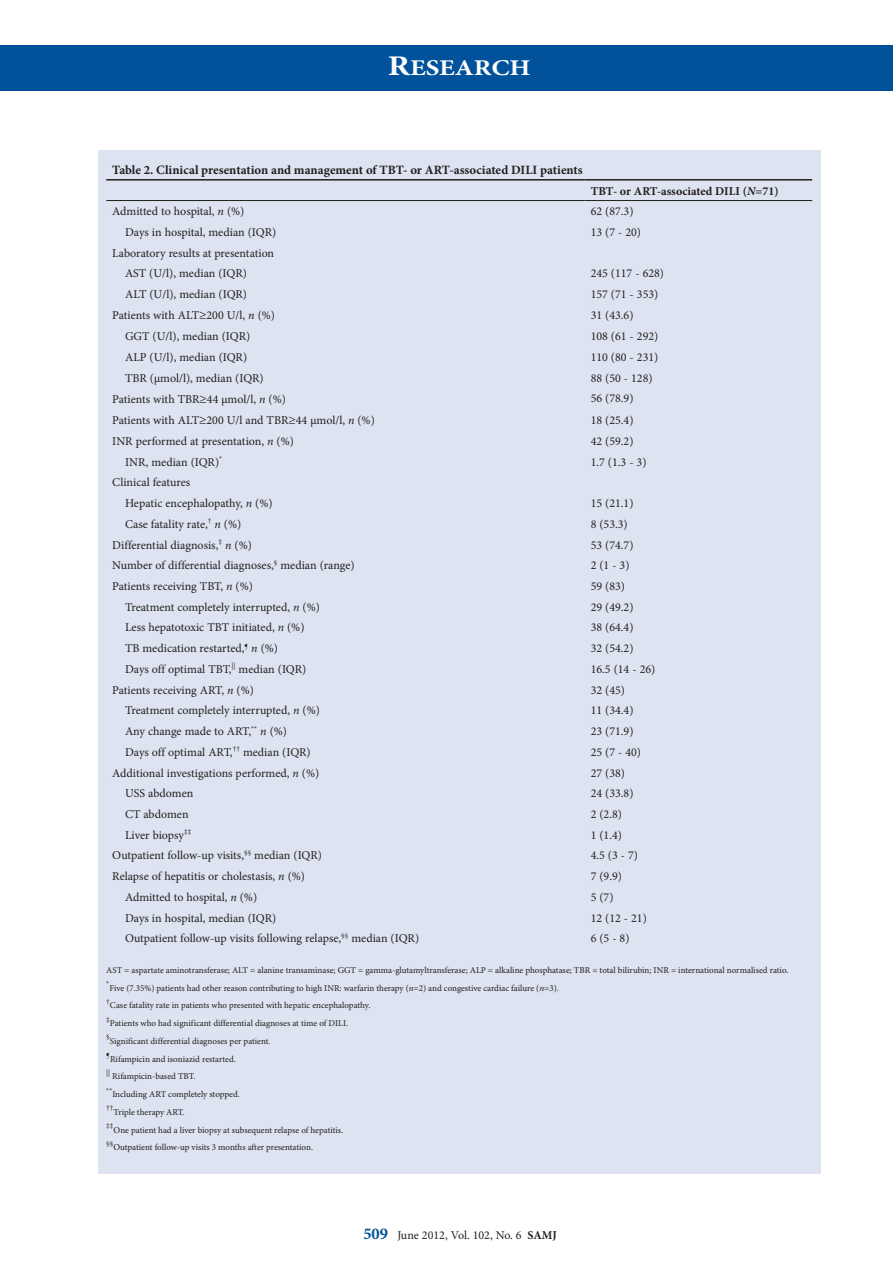
<style>
.page{position:relative;width:893px;height:1263px;background:#fff}
.page>*{position:absolute;margin:0;border:0;box-sizing:border-box;transform-origin:0 0}
.t1{font:700 22.5px "Minion Pro";color:#fff;scale:1.2 1}
.TABLE_HEAD{font:700 12.75px "Minion Pro";color:#231f20}
.TABLE_COPY{font:12px "Minion Pro";color:#231f20}
.TABLE_COPY_INDENT{font:12px "Minion Pro";letter-spacing:-.005em;color:#231f20}
.TABLE_COPY-2{font:700 12px "Minion Pro";color:#231f20}
.TABLE_FOOT{font:9px "Minion Pro";color:#231f20}
.TABLE_FOOT-2{font:7.5px "Minion Pro";color:#231f20}
.s1{font-size:28.5px}
.s2{font-style:italic}
.s3{font-size:12.75px}
.s4{font-weight:700;font-size:16.5px;color:#01529a}
.s5{font-weight:700}
</style>
<div class="page">
<div style="left:0;top:45px;width:893px;height:45px;background:#01529a"></div>
<div style="left:98px;top:150px;width:723px;height:1023px;background:#dde3f0"></div>
<hr style="left:106px;top:179px;width:479px;height:2px;background:#231f20">
<hr style="left:585px;top:179px;width:227px;height:2px;background:#231f20">
<hr style="left:106px;top:200px;width:479px;height:1px;background:#231f20">
<hr style="left:585px;top:200px;width:227px;height:1px;background:#231f20">
<h1 class="t1" style="left:388px;top:52px;width:121px"><span class="s1">R</span>ESEARCH</h1>
<p class="TABLE_HEAD" style="left:112px;top:161px;width:472px">Table 2. Clinical presentation and management of TBT- or ART-associated DILI patients</p>
<p class="TABLE_COPY-2" style="left:591px;top:182px;width:189px">TBT- or ART-associated DILI (<span class="s2">N</span>=71)</p>
<p class="TABLE_COPY" style="left:112px;top:203px;width:134px">Admitted to hospital, <span class="s2">n</span> (%)</p>
<p class="TABLE_COPY" style="left:591px;top:203px;width:44px">62 (87.3)</p>
<p class="TABLE_COPY_INDENT" style="left:125px;top:224px;width:153px">Days in hospital, median (IQR)</p>
<p class="TABLE_COPY" style="left:591px;top:224px;width:52px">13 (7 - 20)</p>
<p class="TABLE_COPY" style="left:112px;top:245px;width:163px">Laboratory results at presentation</p>
<p class="TABLE_COPY_INDENT" style="left:125px;top:266px;width:123px">AST (U/l), median (IQR)</p>
<p class="TABLE_COPY" style="left:591px;top:266px;width:75px">245 (117 - 628)</p>
<p class="TABLE_COPY_INDENT" style="left:125px;top:286px;width:124px">ALT (U/l), median (IQR)</p>
<p class="TABLE_COPY" style="left:591px;top:286px;width:69px">157 (71 - 353)</p>
<p class="TABLE_COPY" style="left:112px;top:308px;width:164px">Patients with ALT<span class="s3">≥</span>200 U/l, <span class="s2">n</span> (%)</p>
<p class="TABLE_COPY" style="left:591px;top:307px;width:44px">31 (43.6)</p>
<p class="TABLE_COPY_INDENT" style="left:125px;top:328px;width:127px">GGT (U/l), median (IQR)</p>
<p class="TABLE_COPY" style="left:591px;top:328px;width:69px">108 (61 - 292)</p>
<p class="TABLE_COPY_INDENT" style="left:125px;top:349px;width:124px">ALP (U/l), median (IQR)</p>
<p class="TABLE_COPY" style="left:591px;top:349px;width:69px">110 (80 - 231)</p>
<p class="TABLE_COPY_INDENT" style="left:125px;top:370px;width:140px">TBR (µmol/l), median (IQR)</p>
<p class="TABLE_COPY" style="left:591px;top:370px;width:63px">88 (50 - 128)</p>
<p class="TABLE_COPY" style="left:112px;top:391px;width:175px">Patients with TBR<span class="s3">≥</span>44 µmol/l, <span class="s2">n</span> (%)</p>
<p class="TABLE_COPY" style="left:591px;top:390px;width:44px">56 (78.9)</p>
<p class="TABLE_COPY" style="left:112px;top:412px;width:264px">Patients with ALT<span class="s3">≥</span>200 U/l and TBR<span class="s3">≥</span>44 µmol/l, <span class="s2">n</span> (%)</p>
<p class="TABLE_COPY" style="left:591px;top:412px;width:44px">18 (25.4)</p>
<p class="TABLE_COPY" style="left:112px;top:433px;width:183px">INR performed at presentation, <span class="s2">n</span> (%)</p>
<p class="TABLE_COPY" style="left:591px;top:433px;width:44px">42 (59.2)</p>
<p class="TABLE_COPY_INDENT" style="left:125px;top:454px;width:99px">INR, median (IQR)<sup>*</sup></p>
<p class="TABLE_COPY" style="left:591px;top:454px;width:57px">1.7 (1.3 - 3)</p>
<p class="TABLE_COPY" style="left:112px;top:474px;width:79px">Clinical features</p>
<p class="TABLE_COPY_INDENT" style="left:125px;top:495px;width:149px">Hepatic encephalopathy, <span class="s2">n</span> (%)</p>
<p class="TABLE_COPY" style="left:591px;top:495px;width:44px">15 (21.1)</p>
<p class="TABLE_COPY_INDENT" style="left:125px;top:516px;width:118px">Case fatality rate,<sup>†</sup> <span class="s2">n</span> (%)</p>
<p class="TABLE_COPY" style="left:591px;top:516px;width:39px">8 (53.3)</p>
<p class="TABLE_COPY" style="left:112px;top:537px;width:141px">Differential diagnosis,<sup>‡</sup> <span class="s2">n</span> (%)</p>
<p class="TABLE_COPY" style="left:591px;top:537px;width:44px">53 (74.7)</p>
<p class="TABLE_COPY" style="left:112px;top:557px;width:244px">Number of differential diagnoses,<sup>§</sup> median (range)</p>
<p class="TABLE_COPY" style="left:591px;top:557px;width:40px">2 (1 - 3)</p>
<p class="TABLE_COPY" style="left:112px;top:578px;width:142px">Patients receiving TBT, <span class="s2">n</span> (%)</p>
<p class="TABLE_COPY" style="left:591px;top:578px;width:36px">59 (83)</p>
<p class="TABLE_COPY_INDENT" style="left:125px;top:599px;width:196px">Treatment completely interrupted, <span class="s2">n</span> (%)</p>
<p class="TABLE_COPY" style="left:591px;top:599px;width:44px">29 (49.2)</p>
<p class="TABLE_COPY_INDENT" style="left:125px;top:619px;width:181px">Less hepatotoxic TBT initiated, <span class="s2">n</span> (%)</p>
<p class="TABLE_COPY" style="left:591px;top:619px;width:44px">38 (64.4)</p>
<p class="TABLE_COPY_INDENT" style="left:125px;top:640px;width:155px">TB medication restarted,<sup>¶</sup> <span class="s2">n</span> (%)</p>
<p class="TABLE_COPY" style="left:591px;top:640px;width:44px">32 (54.2)</p>
<p class="TABLE_COPY_INDENT" style="left:125px;top:661px;width:183px">Days off optimal TBT,<sup>||</sup> median (IQR)</p>
<p class="TABLE_COPY" style="left:591px;top:661px;width:66px">16.5 (14 - 26)</p>
<p class="TABLE_COPY" style="left:112px;top:682px;width:143px">Patients receiving ART, <span class="s2">n</span> (%)</p>
<p class="TABLE_COPY" style="left:591px;top:682px;width:36px">32 (45)</p>
<p class="TABLE_COPY_INDENT" style="left:125px;top:702px;width:196px">Treatment completely interrupted, <span class="s2">n</span> (%)</p>
<p class="TABLE_COPY" style="left:591px;top:702px;width:44px">11 (34.4)</p>
<p class="TABLE_COPY_INDENT" style="left:125px;top:723px;width:163px">Any change made to ART,<sup>**</sup> <span class="s2">n</span> (%)</p>
<p class="TABLE_COPY" style="left:591px;top:723px;width:44px">23 (71.9)</p>
<p class="TABLE_COPY_INDENT" style="left:125px;top:744px;width:187px">Days off optimal ART,<sup>††</sup> median (IQR)</p>
<p class="TABLE_COPY" style="left:591px;top:744px;width:52px">25 (7 - 40)</p>
<p class="TABLE_COPY" style="left:112px;top:765px;width:208px">Additional investigations performed, <span class="s2">n</span> (%)</p>
<p class="TABLE_COPY" style="left:591px;top:765px;width:36px">27 (38)</p>
<p class="TABLE_COPY_INDENT" style="left:125px;top:785px;width:70px">USS abdomen</p>
<p class="TABLE_COPY" style="left:591px;top:785px;width:44px">24 (33.8)</p>
<p class="TABLE_COPY_INDENT" style="left:125px;top:806px;width:65px">CT abdomen</p>
<p class="TABLE_COPY" style="left:591px;top:806px;width:33px">2 (2.8)</p>
<p class="TABLE_COPY_INDENT" style="left:125px;top:827px;width:68px">Liver biopsy<sup>‡‡</sup></p>
<p class="TABLE_COPY" style="left:591px;top:827px;width:33px">1 (1.4)</p>
<p class="TABLE_COPY" style="left:112px;top:847px;width:211px">Outpatient follow-up visits,<sup>§§</sup> median (IQR)</p>
<p class="TABLE_COPY" style="left:591px;top:847px;width:49px">4.5 (3 - 7)</p>
<p class="TABLE_COPY" style="left:112px;top:868px;width:194px">Relapse of hepatitis or cholestasis, <span class="s2">n</span> (%)</p>
<p class="TABLE_COPY" style="left:591px;top:868px;width:33px">7 (9.9)</p>
<p class="TABLE_COPY_INDENT" style="left:125px;top:889px;width:134px">Admitted to hospital, <span class="s2">n</span> (%)</p>
<p class="TABLE_COPY" style="left:591px;top:889px;width:24px">5 (7)</p>
<p class="TABLE_COPY_INDENT" style="left:125px;top:910px;width:153px">Days in hospital, median (IQR)</p>
<p class="TABLE_COPY" style="left:591px;top:910px;width:58px">12 (12 - 21)</p>
<p class="TABLE_COPY_INDENT" style="left:125px;top:930px;width:296px">Outpatient follow-up visits following relapse,<sup>§§</sup> median (IQR)</p>
<p class="TABLE_COPY" style="left:591px;top:930px;width:40px">6 (5 - 8)</p>
<p class="TABLE_FOOT" style="left:106px;top:964px;width:684px">AST = aspartate aminotransferase; ALT = alanine transaminase; GGT = gamma-glutamyltransferase; ALP = alkaline phosphatase; TBR = total bilirubin; INR = international normalised ratio.</p>
<p class="TABLE_FOOT-2" style="left:106px;top:979px;width:5px">*</p>
<p class="TABLE_FOOT" style="left:109px;top:982px;width:451px">Five (7.35%) patients had other reason contributing to high INR: warfarin therapy (<span class="s2">n</span>=2) and congestive cardiac failure (<span class="s2">n</span>=3).</p>
<p class="TABLE_FOOT-2" style="left:106px;top:996px;width:5px">†</p>
<p class="TABLE_FOOT" style="left:110px;top:999px;width:262px">Case fatality rate in patients who presented with hepatic encephalopathy.</p>
<p class="TABLE_FOOT-2" style="left:106px;top:1014px;width:5px">‡</p>
<p class="TABLE_FOOT" style="left:110px;top:1017px;width:240px">Patients who had significant differential diagnoses at time of DILI.</p>
<p class="TABLE_FOOT-2" style="left:106px;top:1032px;width:5px">§</p>
<p class="TABLE_FOOT" style="left:110px;top:1035px;width:162px">Significant differential diagnoses per patient.</p>
<p class="TABLE_FOOT-2" style="left:106px;top:1050px;width:5px">¶</p>
<p class="TABLE_FOOT" style="left:110px;top:1053px;width:127px">Rifampicin and isoniazid restarted.</p>
<p class="TABLE_FOOT-2" style="left:106px;top:1067px;width:5px">||</p>
<p class="TABLE_FOOT" style="left:112px;top:1070px;width:85px">Rifampicin-based TBT.</p>
<p class="TABLE_FOOT-2" style="left:106px;top:1085px;width:8px">**</p>
<p class="TABLE_FOOT" style="left:112px;top:1088px;width:129px">Including ART completely stopped.</p>
<p class="TABLE_FOOT-2" style="left:106px;top:1103px;width:9px">††</p>
<p class="TABLE_FOOT" style="left:114px;top:1106px;width:72px">Triple therapy ART.</p>
<p class="TABLE_FOOT-2" style="left:106px;top:1121px;width:9px">‡‡</p>
<p class="TABLE_FOOT" style="left:114px;top:1124px;width:231px">One patient had a liver biopsy at subsequent relapse of hepatitis.</p>
<p class="TABLE_FOOT-2" style="left:106px;top:1138px;width:9px">§§</p>
<p class="TABLE_FOOT" style="left:113px;top:1141px;width:201px">Outpatient follow-up visits 3 months after presentation.</p>
<p class="TABLE_COPY_INDENT" style="left:363px;top:1227px;width:195px"><span class="s4">509</span> June 2012, Vol. 102, No. 6 <span class="s5">SAMJ</span></p>
</div>
